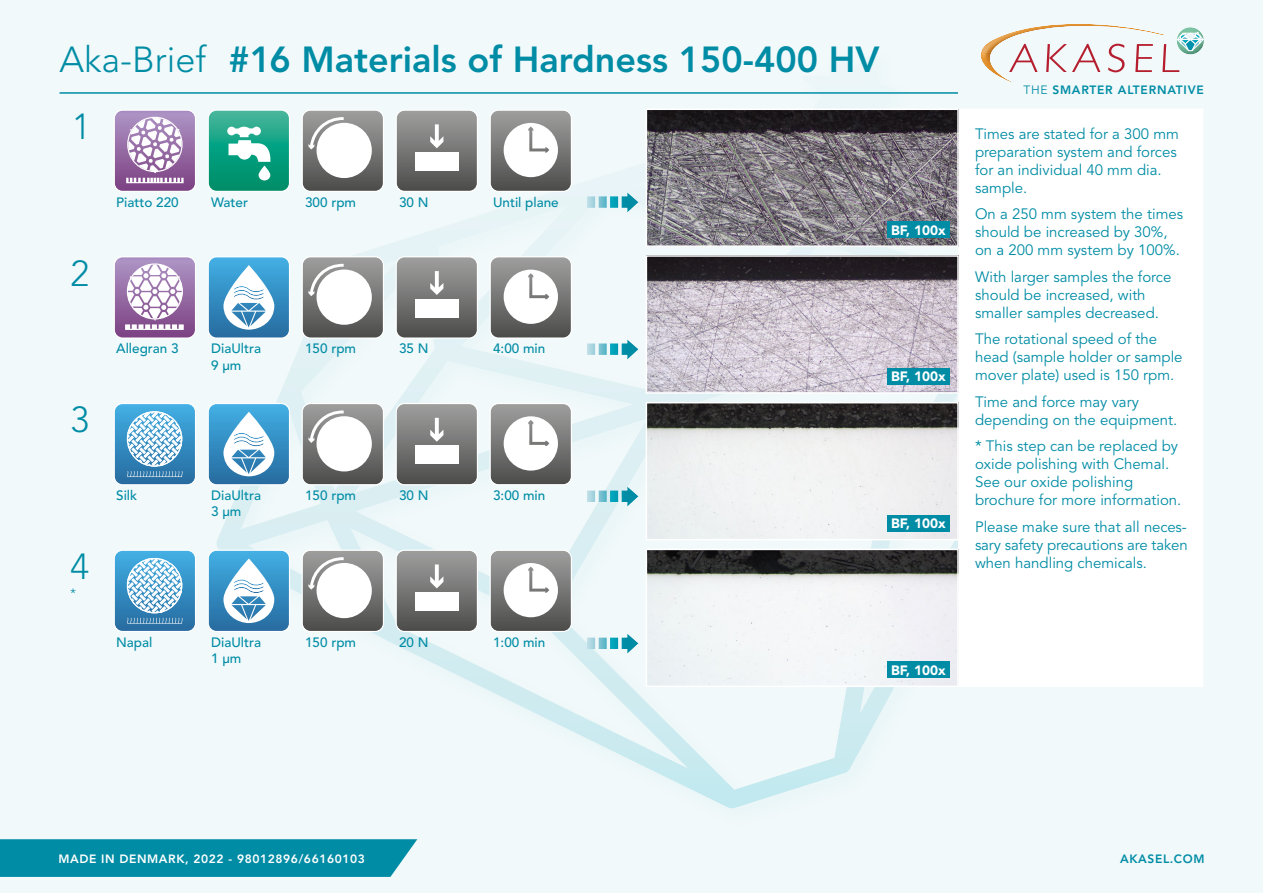
<style>
.page{position:relative;width:1263px;height:893px;background:#f1f9fa}
.page>*{position:absolute;margin:0;border:0;box-sizing:border-box;transform-origin:0 0}
.t1{font:800 36px "Avenir LT Std";color:#008ca5}
.t2{font:300 36px "Avenir LT Std";color:#008ca5}
.t3{font:15px/18px "Avenir LT Std";color:#008ca5}
.t4{font:500 13.5px/16.2px "Avenir LT Std";color:#008ca5}
.t5{font:900 13.5px "Avenir LT Std";color:#fff}
.t6{font:300 13.5px "Avenir LT Std";color:#008ca5}
.t7{font:800 12px "Avenir LT Std";letter-spacing:.05em;color:#fff}
.t8{font:800 12px "Avenir LT Std";letter-spacing:.06em;color:#008ca5}
.s1{font-weight:400}
</style>
<div class="page">
<svg style="left:217px;top:198px;width:741px;height:610px"></svg>
<hr style="left:60px;top:92px;width:898px;height:2px;background:#008ca5">
<svg style="left:981px;top:24px;width:223px;height:59px"></svg>
<svg style="left:587px;top:192px;width:52px;height:21px"></svg>
<svg style="left:587px;top:339px;width:52px;height:21px"></svg>
<svg style="left:587px;top:486px;width:52px;height:21px"></svg>
<svg style="left:0;top:839px;width:417px;height:38px;background:#0990a8"></svg>
<div style="left:958px;top:109px;width:245px;height:578px;background:#fff"></div>
<img style="left:649px;top:405px;width:307px;height:132px">
<div style="left:646px;top:402px;width:313px;height:138px;border:2px solid #fff"></div>
<img style="left:649px;top:258px;width:307px;height:133px">
<div style="left:646px;top:255px;width:313px;height:139px;border:2px solid #fff"></div>
<img style="left:649px;top:112px;width:307px;height:132px">
<div style="left:646px;top:109px;width:313px;height:138px;border:2px solid #fff"></div>
<img style="left:649px;top:552px;width:307px;height:132px">
<div style="left:646px;top:549px;width:313px;height:138px;border:2px solid #fff"></div>
<svg style="left:587px;top:633px;width:52px;height:21px"></svg>
<svg style="left:115px;top:111px;width:79px;height:79px"></svg>
<div style="left:114px;top:110px;width:82px;height:82px;border:1px solid #fff;border-radius:8px"></div>
<svg style="left:210px;top:112px;width:78px;height:78px;background:#37ae93"></svg>
<svg style="left:259px;top:166px;width:11px;height:14px"></svg>
<div style="left:208px;top:110px;width:82px;height:82px;border:1px solid #fff;border-radius:8px"></div>
<svg style="left:303px;top:111px;width:79px;height:79px"></svg>
<div style="left:302px;top:110px;width:82px;height:82px;border:1px solid #fff;border-radius:8px"></div>
<svg style="left:397px;top:111px;width:79px;height:79px;background:#7b7b7b"></svg>
<div style="left:415px;top:152px;width:43px;height:19px;background:#fff"></div>
<div style="left:396px;top:110px;width:82px;height:82px;border:1px solid #fff;border-radius:8px"></div>
<svg style="left:491px;top:111px;width:79px;height:79px"></svg>
<div style="left:490px;top:110px;width:82px;height:82px;border:1px solid #fff;border-radius:8px"></div>
<svg style="left:116px;top:258px;width:78px;height:79px"></svg>
<div style="left:114px;top:256px;width:82px;height:83px;border:1px solid #fff;border-radius:8px"></div>
<svg style="left:210px;top:257px;width:79px;height:81px"></svg>
<div style="left:208px;top:256px;width:82px;height:83px;border:1px solid #fff;border-radius:8px"></div>
<svg style="left:302px;top:257px;width:81px;height:81px"></svg>
<div style="left:302px;top:256px;width:82px;height:83px;border:1px solid #fff;border-radius:8px"></div>
<svg style="left:396px;top:257px;width:81px;height:81px;background:#7d7d7c"></svg>
<div style="left:415px;top:299px;width:43px;height:18px;background:#fff"></div>
<div style="left:396px;top:256px;width:82px;height:83px;border:1px solid #fff;border-radius:8px"></div>
<svg style="left:490px;top:257px;width:81px;height:81px"></svg>
<div style="left:490px;top:256px;width:82px;height:83px;border:1px solid #fff;border-radius:8px"></div>
<svg style="left:116px;top:405px;width:78px;height:78px"></svg>
<div style="left:114px;top:403px;width:82px;height:82px;border:1px solid #fff;border-radius:8px"></div>
<svg style="left:210px;top:403px;width:79px;height:82px"></svg>
<div style="left:208px;top:403px;width:82px;height:82px;border:1px solid #fff;border-radius:8px"></div>
<svg style="left:302px;top:403px;width:81px;height:82px"></svg>
<div style="left:302px;top:403px;width:82px;height:82px;border:1px solid #fff;border-radius:8px"></div>
<svg style="left:396px;top:403px;width:81px;height:82px;background:#7d7d7d"></svg>
<div style="left:415px;top:446px;width:43px;height:18px;background:#fff"></div>
<div style="left:396px;top:403px;width:82px;height:82px;border:1px solid #fff;border-radius:8px"></div>
<svg style="left:490px;top:403px;width:81px;height:82px"></svg>
<div style="left:490px;top:403px;width:82px;height:82px;border:1px solid #fff;border-radius:8px"></div>
<svg style="left:116px;top:552px;width:78px;height:78px"></svg>
<div style="left:114px;top:550px;width:82px;height:82px;border:1px solid #fff;border-radius:8px"></div>
<svg style="left:210px;top:550px;width:79px;height:81px"></svg>
<div style="left:208px;top:550px;width:82px;height:82px;border:1px solid #fff;border-radius:8px"></div>
<svg style="left:302px;top:550px;width:81px;height:81px"></svg>
<div style="left:302px;top:550px;width:82px;height:82px;border:1px solid #fff;border-radius:8px"></div>
<svg style="left:396px;top:550px;width:81px;height:81px;background:#7c7c7b"></svg>
<div style="left:415px;top:592px;width:43px;height:19px;background:#fff"></div>
<div style="left:396px;top:550px;width:82px;height:82px;border:1px solid #fff;border-radius:8px"></div>
<svg style="left:490px;top:550px;width:81px;height:81px"></svg>
<div style="left:490px;top:550px;width:82px;height:82px;border:1px solid #fff;border-radius:8px"></div>
<div style="left:887px;top:222px;width:63px;height:16px;background:#008ca5"></div>
<div style="left:887px;top:368px;width:63px;height:17px;background:#008ca5"></div>
<div style="left:887px;top:515px;width:63px;height:16px;background:#008ca5"></div>
<div style="left:887px;top:662px;width:63px;height:16px;background:#008ca5"></div>
<h1 class="t2" style="left:60px;top:38px;width:148px">Aka-Brief</h1>
<h1 class="t2" style="left:72px;top:105px;width:20px">1</h1>
<h1 class="t1" style="left:228px;top:44px;width:653px">#16 Materials of Hardness 150-400 HV</h1>
<h1 class="t2" style="left:70px;top:252px;width:20px">2</h1>
<h1 class="t2" style="left:70px;top:399px;width:20px">3</h1>
<h1 class="t2" style="left:70px;top:545px;width:20px">4</h1>
<p class="t6" style="left:70px;top:585px;width:7px">*</p>
<p class="t4" style="left:116px;top:195px;width:64px">Piatto 220</p>
<p class="t4" style="left:211px;top:195px;width:38px">Water</p>
<p class="t4" style="left:305px;top:195px;width:53px">300 rpm</p>
<p class="t4" style="left:399px;top:195px;width:31px">30 N</p>
<p class="t4" style="left:493px;top:195px;width:67px">Until plane</p>
<p class="t4" style="left:116px;top:342px;width:64px">Allegran 3</p>
<p class="t4" style="left:211px;top:342px;width:51px">DiaUltra<br>9 µm</p>
<p class="t4" style="left:305px;top:342px;width:53px">150 rpm</p>
<p class="t4" style="left:399px;top:342px;width:31px">35 N</p>
<p class="t4" style="left:493px;top:342px;width:54px">4:00 min</p>
<p class="t4" style="left:116px;top:489px;width:22px">Silk</p>
<p class="t4" style="left:211px;top:489px;width:51px">DiaUltra<br>3 µm</p>
<p class="t4" style="left:305px;top:489px;width:53px">150 rpm</p>
<p class="t4" style="left:399px;top:489px;width:31px">30 N</p>
<p class="t4" style="left:493px;top:489px;width:54px">3:00 min</p>
<p class="t4" style="left:116px;top:635px;width:38px">Napal</p>
<p class="t4" style="left:211px;top:635px;width:51px">DiaUltra<br>1 µm</p>
<p class="t4" style="left:305px;top:635px;width:53px">150 rpm</p>
<p class="t4" style="left:399px;top:635px;width:31px">20 N</p>
<p class="t4" style="left:493px;top:635px;width:54px">1:00 min</p>
<p class="t5" style="left:891px;top:225px;width:56px">BF, 100x</p>
<p class="t5" style="left:891px;top:372px;width:56px">BF, 100x</p>
<p class="t5" style="left:891px;top:518px;width:56px">BF, 100x</p>
<p class="t5" style="left:891px;top:665px;width:56px">BF, 100x</p>
<p class="t8" style="left:1023px;top:83px;width:182px"><span class="s1">THE</span> SMARTER ALTERNATIVE</p>
<p class="t3" style="left:975px;top:126px;width:205px">Times are stated for a 300 mm preparation system and forces for an individual 40 mm dia. sample.</p>
<p class="t3" style="left:975px;top:207px;width:210px">On a 250 mm system the times should be increased by 30%, on a 200 mm system by 100%.</p>
<p class="t3" style="left:975px;top:269px;width:198px">With larger samples the force should be increased, with smaller samples decreased.</p>
<p class="t3" style="left:975px;top:332px;width:209px">The rotational speed of the head (sample holder or sample mover plate) used is 150 rpm.</p>
<p class="t3" style="left:975px;top:394px;width:204px">Time and force may vary depending on the equipment.</p>
<p class="t3" style="left:975px;top:439px;width:208px">* This step can be replaced by oxide polishing with Chemal.<br>See our oxide polishing brochure for more information.</p>
<p class="t3" style="left:975px;top:519px;width:214px;text-align:justify">Please make sure that all neces&shy;sary safety precautions are taken when handling chemicals.</p>
<p class="t7" style="left:58px;top:854px;width:308px">MADE IN DENMARK, 2022 - 98012896/66160103</p>
<p class="t8" style="left:1120px;top:852px;width:86px">AKASEL.COM</p>
</div>
